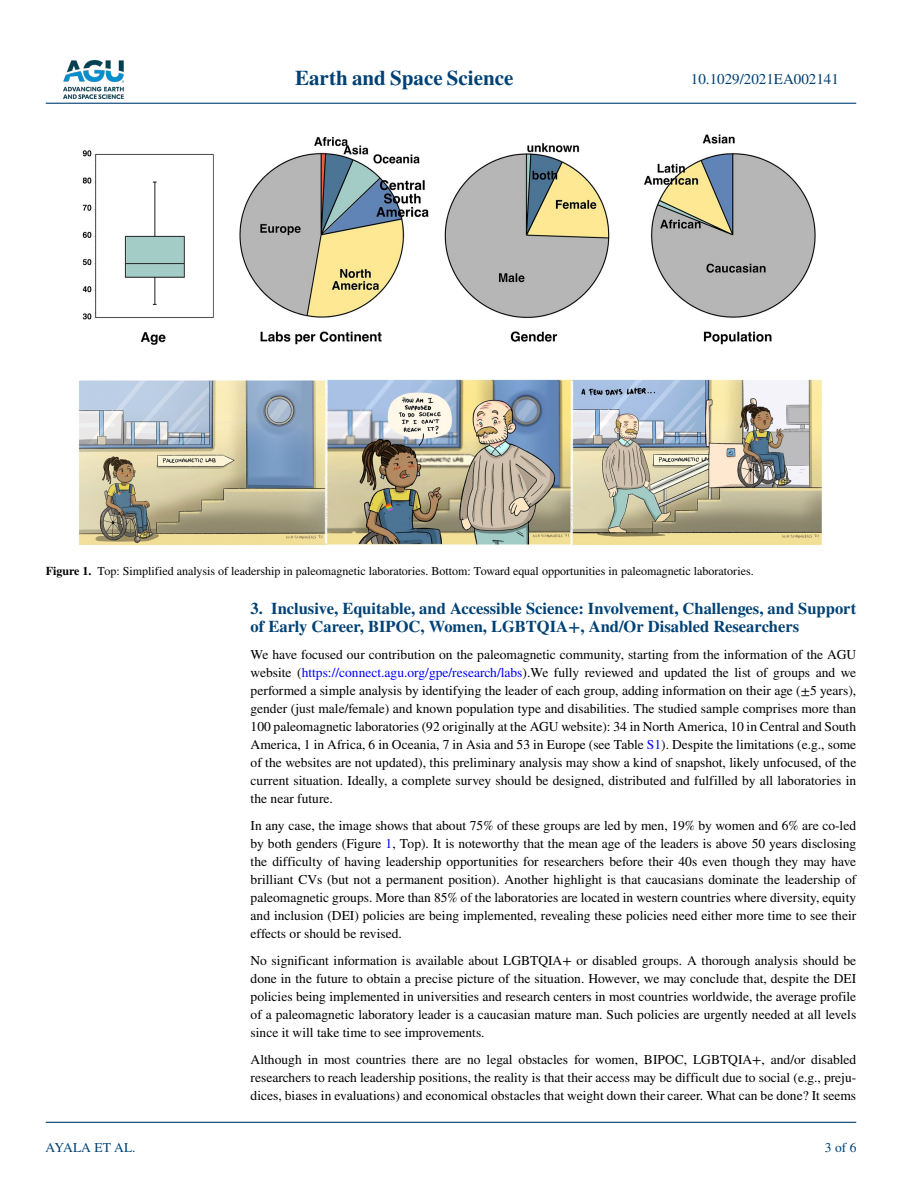
<style>
.page{position:relative;width:902px;height:1183px;background:#fff}
.page>*{position:absolute;margin:0;border:0;box-sizing:border-box;transform-origin:0 0}
.t1{font:700 21px "STIX";color:#004174}
.t2{font:700 16.5px/18px "STIX";color:#004174}
.t3{font:15px "STIX";color:#004174}
.t4{font:13.5px/18px "STIX";color:#000;text-align:justify}
.t5{font:13.5px "STIX";color:#004174}
.t6{font:12px "STIX";color:#000}
.s1{font-weight:700}
.s2{color:#00f}
</style>
<div class="page">
<img style="left:63px;top:60px;width:60px;height:39px">
<hr style="left:46px;top:103px;width:810px;height:1px;background:#004174">
<hr style="left:46px;top:1121px;width:810px;height:1px;background:#004174">
<img style="left:78px;top:134px;width:744px;height:412px">
<h1 class="t1" style="left:295px;top:66px;width:220px">Earth and Space Science</h1>
<p class="t3" style="left:691px;top:69px;width:149px">10.1029/2021EA002141</p>
<p class="t6" style="left:46px;top:562px;width:709px"><span class="s1">Figure 1.</span> Top: Simplified analysis of leadership in paleomagnetic laboratories. Bottom: Toward equal opportunities in paleomagnetic laboratories.</p>
<p class="t5" style="left:45px;top:1138px;width:92px">AYALA ET AL.</p>
<p class="t2" style="left:250px;top:599px;width:607px">3. Inclusive, Equitable, and Accessible Science: Involvement, Challenges, and Support of Early Career, BIPOC, Women, LGBTQIA+, And/Or Disabled Researchers</p>
<p class="t4" style="left:250px;top:646px;width:607px">We have focused our contribution on the paleomagnetic community, starting from the information of the AGU website (<span class="s2">https://connect.agu.org/gpe/research/labs</span>).We fully reviewed and updated the list of groups and we performed a simple analysis by identifying the leader of each group, adding information on their age (±5 years), gender (just male/female) and known population type and disabilities. The studied sample comprises more than 100 paleomagnetic laboratories (92 originally at the AGU website): 34 in North America, 10 in Central and South America, 1 in Africa, 6 in Oceania, 7 in Asia and 53 in Europe (see Table <span class="s2">S1</span>). Despite the limitations (e.g., some of the websites are not updated), this preliminary analysis may show a kind of snapshot, likely unfocused, of the current situation. Ideally, a complete survey should be designed, distributed and fulfilled by all laboratories in the near future.</p>
<p class="t4" style="left:250px;top:817px;width:607px">In any case, the image shows that about 75% of these groups are led by men, 19% by women and 6% are co-led by both genders (Figure <span class="s2">1</span>, Top). It is noteworthy that the mean age of the leaders is above 50 years disclosing the difficulty of having leadership opportunities for researchers before their 40s even though they may have brilliant CVs (but not a permanent position). Another highlight is that caucasians dominate the leadership of paleomagnetic groups. More than 85% of the laboratories are located in western countries where diversity, equity and inclusion (DEI) policies are being implemented, revealing these policies need either more time to see their effects or should be revised.</p>
<p class="t4" style="left:250px;top:952px;width:607px">No significant information is available about LGBTQIA+ or disabled groups. A thorough analysis should be done in the future to obtain a precise picture of the situation. However, we may conclude that, despite the DEI policies being implemented in universities and research centers in most countries worldwide, the average profile of a paleomagnetic laboratory leader is a caucasian mature man. Such policies are urgently needed at all levels since it will take time to see improvements.</p>
<p class="t4" style="left:250px;top:1051px;width:607px">Although in most countries there are no legal obstacles for women, BIPOC, LGBTQIA+, and/or disabled researchers to reach leadership positions, the reality is that their access may be difficult due to social (e.g., preju&shy;dices, biases in evaluations) and economical obstacles that weight down their career. What can be done? It seems</p>
<p class="t5" style="left:824px;top:1138px;width:33px">3 of 6</p>
</div>
